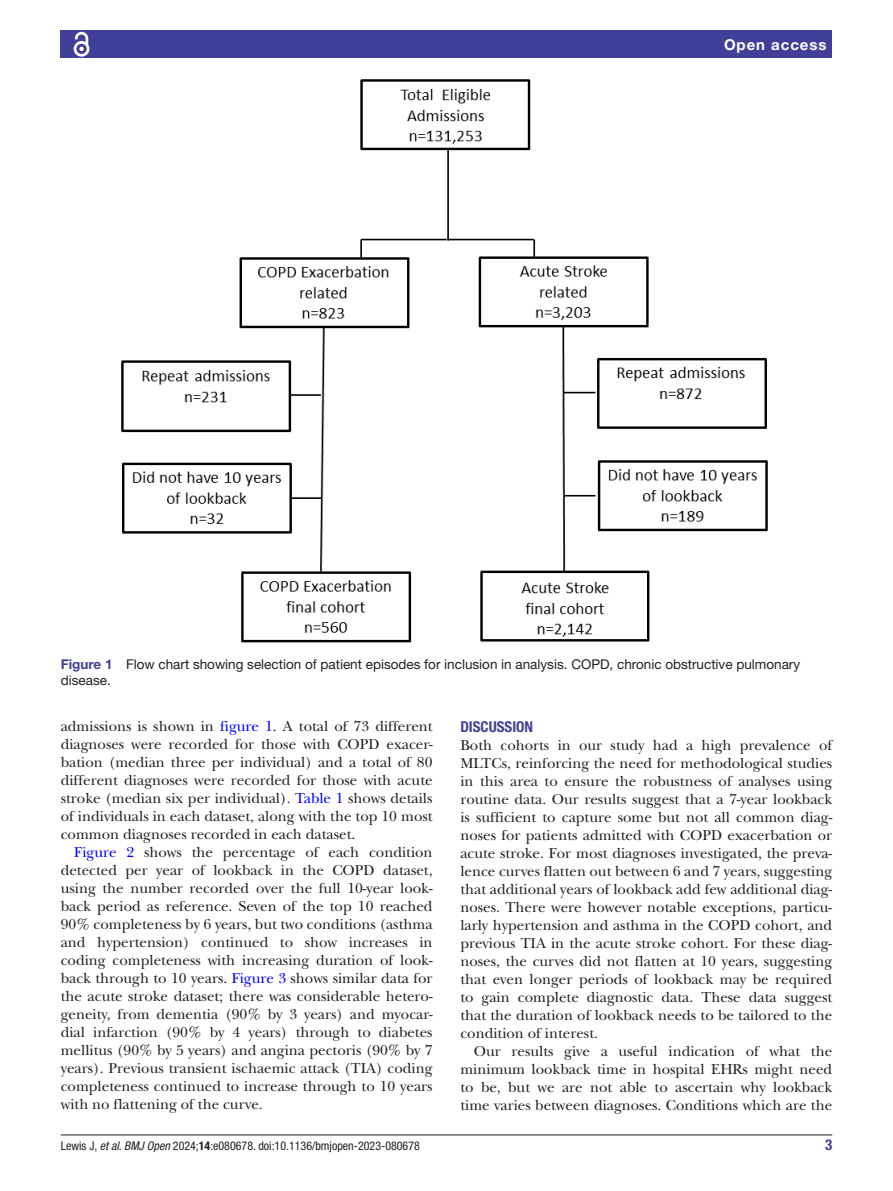
<style>
.page{position:relative;width:893px;height:1191px;background:#fff}
.page>*{position:absolute;margin:0;border:0;box-sizing:border-box;transform-origin:0 0}
.t1{font:15px/18px "New Baskerville";color:#231f20;text-align:justify}
.t2{font:700 condensed 15px "Helvetica Neue LT Std";color:#414099}
.t3{font:700 15px "Helvetica Neue LT Std";letter-spacing:.065em;color:#fff}
.t4{font:13.5px/16.2px "Helvetica Neue LT Std";color:#231f20}
.t5{font:condensed 12px "Helvetica Neue LT Std";color:#231f20}
.s1{font-weight:700;color:#414099}
.s2{color:#00f}
.s3{font-style:italic}
.s4{font-weight:700}
</style>
<div class="page">
<hr style="left:61px;top:1134px;width:771px;height:1px;background:#231f20">
<div style="left:61px;top:31px;width:771px;height:27px;background:#414099"></div>
<svg style="left:73px;top:31px;width:17px;height:26px"></svg>
<img style="left:121px;top:79px;width:647px;height:564px">
<p class="t3" style="left:724px;top:35px;width:104px">Open access</p>
<p class="t4" style="left:61px;top:656px;width:741px"><span class="s1">Figure 1</span> Flow chart showing selection of patient episodes for inclusion in analysis. COPD, chronic obstructive pulmonary disease.</p>
<p class="t1" style="left:61px;top:717px;width:373px">admissions is shown in <span class="s2">figure 1</span>. A total of 73 different diagnoses were recorded for those with COPD exacer&shy;bation (median three per individual) and a total of 80 different diagnoses were recorded for those with acute stroke (median six per individual). <span class="s2">Table 1</span> shows details of individuals in each dataset, along with the top 10 most common diagnoses recorded in each dataset.</p>
<p class="t1" style="left:61px;top:843px;width:373px;text-indent:14px"><span class="s2">Figure 2</span> shows the percentage of each condition detected per year of lookback in the COPD dataset, using the number recorded over the full 10-year look&shy;back period as reference. Seven of the top 10 reached 90% completeness by 6 years, but two conditions (asthma and hypertension) continued to show increases in coding completeness with increasing duration of look&shy;back through to 10 years. <span class="s2">Figure 3</span> shows similar data for the acute stroke dataset; there was considerable hetero&shy;geneity, from dementia (90% by 3 years) and myocar&shy;dial infarction (90% by 4 years) through to diabetes mellitus (90% by 5 years) and angina pectoris (90% by 7 years). Previous transient ischaemic attack (TIA) coding completeness continued to increase through to 10 years with no flattening of the curve.</p>
<p class="t2" style="left:460px;top:717px;width:74px">DISCUSSION</p>
<p class="t1" style="left:460px;top:736px;width:373px">Both cohorts in our study had a high prevalence of MLTCs, reinforcing the need for methodological studies in this area to ensure the robustness of analyses using routine data. Our results suggest that a 7-year lookback is sufficient to capture some but not all common diag&shy;noses for patients admitted with COPD exacerbation or acute stroke. For most diagnoses investigated, the preva&shy;lence curves flatten out between 6 and 7 years, suggesting that additional years of lookback add few additional diag&shy;noses. There were however notable exceptions, particu&shy;larly hypertension and asthma in the COPD cohort, and previous TIA in the acute stroke cohort. For these diag&shy;noses, the curves did not flatten at 10 years, suggesting that even longer periods of lookback may be required to gain complete diagnostic data. These data suggest that the duration of lookback needs to be tailored to the condition of interest.</p>
<p class="t1" style="left:460px;top:1042px;width:373px;text-indent:14px">Our results give a useful indication of what the minimum lookback time in hospital EHRs might need to be, but we are not able to ascertain why lookback time varies between diagnoses. Conditions which are the</p>
<p class="t5" style="left:61px;top:1138px;width:361px">Lewis J, <span class="s3">et al</span>. <span class="s3">BMJ Open</span> 2024;<span class="s4">14</span>:e080678. doi:10.1136/bmjopen-2023-080678</p>
<p class="t2" style="left:825px;top:1135px;width:9px">3</p>
</div>
